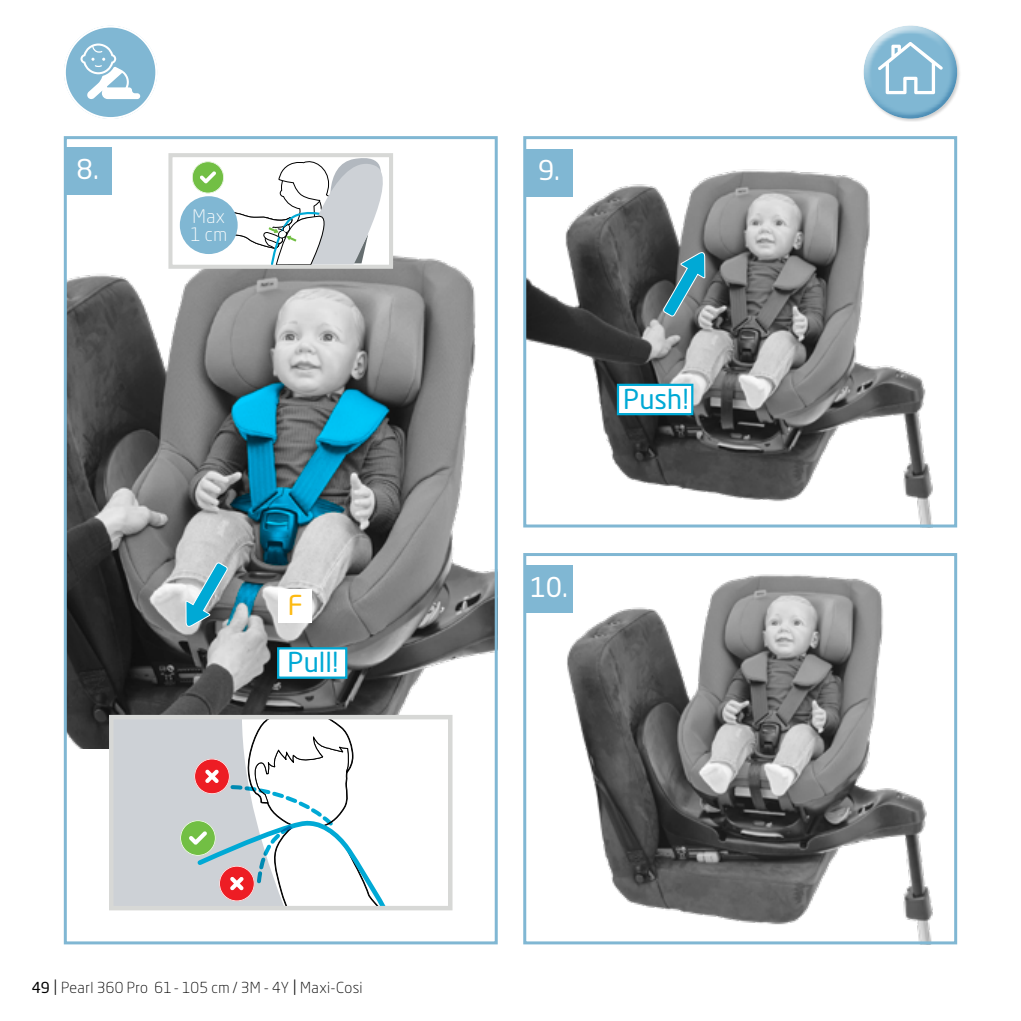
<style>
.page{position:relative;width:1021px;height:1021px;background:#fff}
.page>*{position:absolute;margin:0;border:0;box-sizing:border-box;transform-origin:0 0}
.t1{font:27px "Neo Sans Pro";letter-spacing:.005em;color:#00a9d5}
.t2{font:27px "Neo Sans Pro";color:#fff}
.t3{font:27px "Neo Sans Pro";color:#fdba12}
.t4{font:300 18.3px/18.3px "Neo Sans Pro";color:#fff}
.t5{font:300 15px "Neo Sans Pro";letter-spacing:.02em;color:#000}
.s1{font-weight:400}
.s2{font-size:21px}
</style>
<div class="page">
<div style="left:856px;top:17px;width:101px;height:80px;background:#fff;opacity:.75"></div>
<div style="left:863px;top:40px;width:102px;height:86px;background:#80b7d3;opacity:.75"></div>
<img style="left:68px;top:214px;width:430px;height:534px">
<div style="left:64px;top:136px;width:433px;height:808px;border:3px solid #80b7d3"></div>
<div style="left:64px;top:147px;width:47px;height:48px;background:#80b7d3"></div>
<div style="left:278px;top:588px;width:34px;height:34px;background:#fff"></div>
<div style="left:277px;top:647px;width:70px;height:31px;background:#fff;border:2px solid #00a9d5"></div>
<svg style="left:107px;top:712px;width:348px;height:199px"></svg>
<svg style="left:111px;top:717px;width:294px;height:191px"></svg>
<div style="left:170px;top:155px;width:221px;height:112px;background:#fff"></div>
<div style="left:168px;top:153px;width:225px;height:116px;border:4px solid #d7d8d6"></div>
<div style="left:180px;top:196px;width:58px;height:58px;background:#80b7d3;border-radius:50%"></div>
<svg style="left:192px;top:155px;width:197px;height:110px"></svg>
<svg style="left:185px;top:562px;width:43px;height:65px;background:#76a9b7"></svg>
<img style="left:527px;top:149px;width:406px;height:374px">
<img style="left:527px;top:565px;width:406px;height:375px">
<div style="left:523px;top:136px;width:434px;height:391px;border:3px solid #80b7d3"></div>
<div style="left:523px;top:553px;width:434px;height:391px;border:3px solid #80b7d3"></div>
<div style="left:525px;top:149px;width:47px;height:47px;background:#80b7d3"></div>
<div style="left:525px;top:566px;width:47px;height:47px;background:#80b7d3"></div>
<div style="left:617px;top:384px;width:76px;height:31px;background:#fff;border:2px solid #00a9d5"></div>
<svg style="left:662px;top:252px;width:43px;height:65px;background:#4e808e"></svg>
<svg style="left:64px;top:26px;width:93px;height:93px"></svg>
<h1 class="t2" style="left:77px;top:152px;width:24px">8.</h1>
<p class="t4" style="left:190px;top:207px;width:38px">Max<br>1 cm</p>
<h1 class="t3" style="left:288px;top:588px;width:16px">F</h1>
<h1 class="t1" style="left:287px;top:646px;width:52px">Pull!</h1>
<p class="t5" style="left:32px;top:978px;width:332px"><span class="s1">49</span> <span class="s2">I</span> Pearl 360 Pro 61 - 105 cm / 3M - 4Y <span class="s2">I</span> Maxi-Cosi</p>
<h1 class="t2" style="left:538px;top:154px;width:24px">9.</h1>
<h1 class="t1" style="left:623px;top:382px;width:67px">Push!</h1>
<h1 class="t2" style="left:530px;top:570px;width:39px">10.</h1>
</div>
